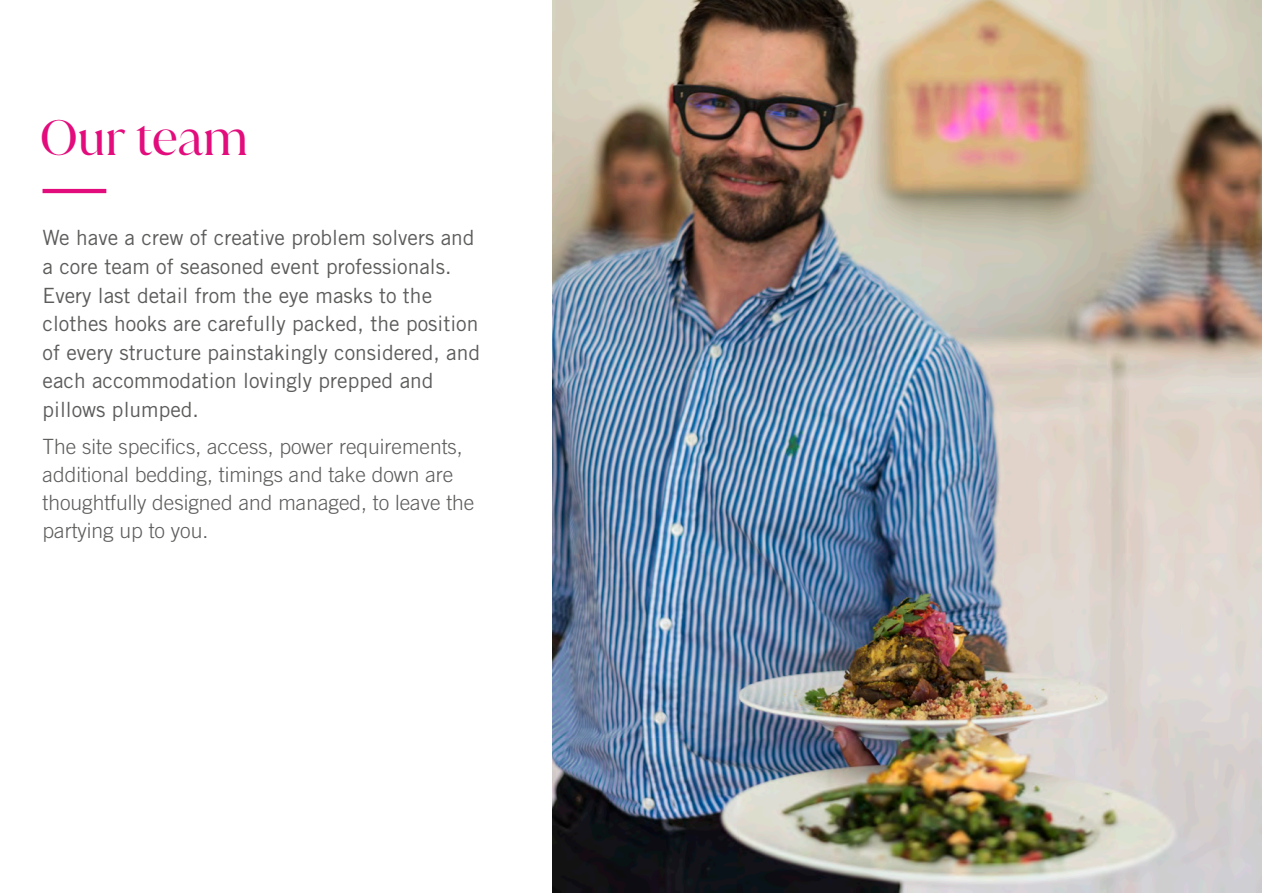
<style>
.page{position:relative;width:1262px;height:893px;background:#fff}
.page>*{position:absolute;margin:0;border:0;box-sizing:border-box;transform-origin:0 0}
.t1{font:48px "Juana";color:#e30c7c}
.t2{font:21px/28.7px "Trade Gothic";color:#5c5c5b}
.t3{font:300 21px/28px "Trade Gothic";color:#5c5c5b}
</style>
<div class="page">
<hr style="left:43px;top:190px;width:63px;height:2px;background:#e30c7c">
<img style="left:553px;top:0;width:709px;height:893px">
<h1 class="t1" style="left:40px;top:105px;width:210px">Our team</h1>
<p class="t2" style="left:43px;top:225px;width:439px">We have a crew of creative problem solvers and a core team of seasoned event professionals.<br>Every last detail from the eye masks to the clothes hooks are carefully packed, the position of every structure painstakingly considered, and each accommodation lovingly prepped and pillows plumped.</p>
<p class="t3" style="left:43px;top:434px;width:433px">The site specifics, access, power requirements, additional bedding, timings and take down are thoughtfully designed and managed, to leave the partying up to you.</p>
</div>
